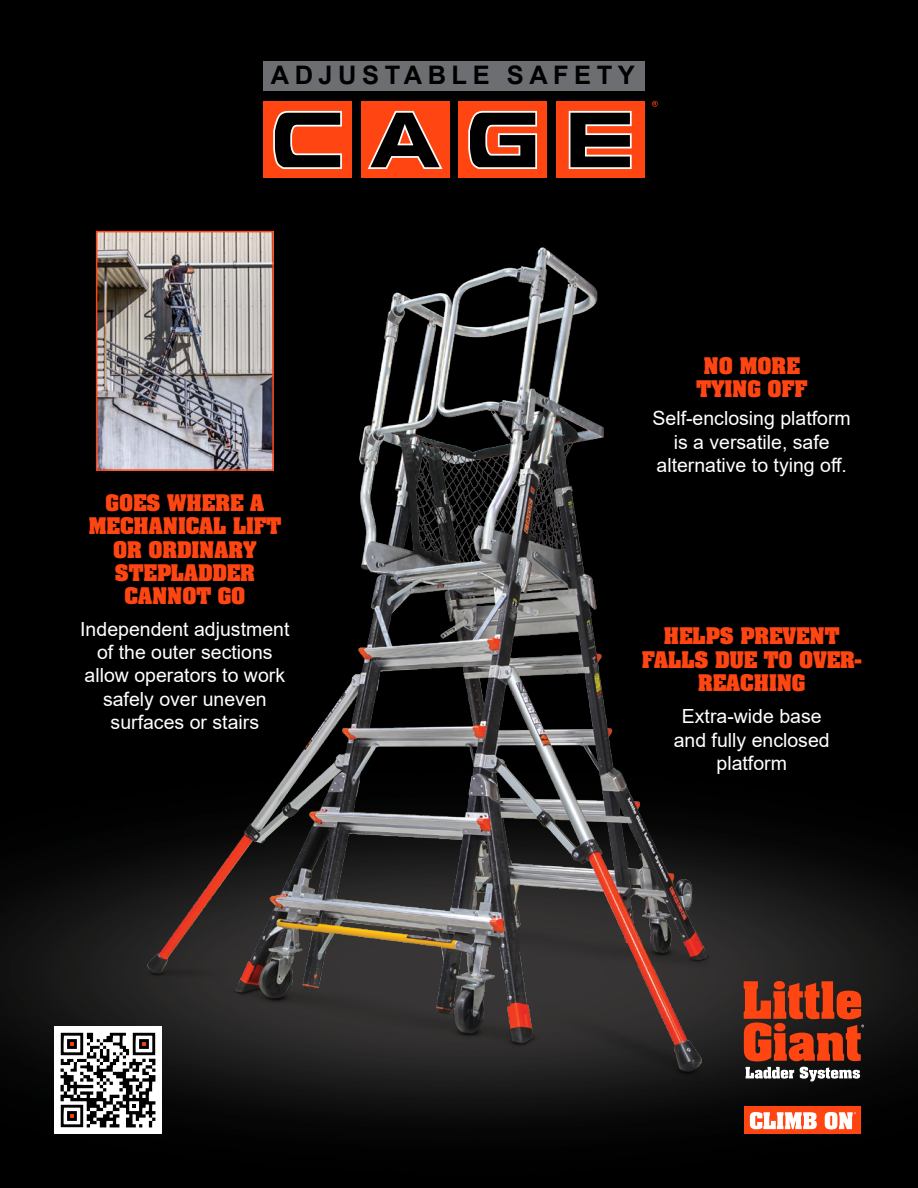
<style>
.page{position:relative;width:918px;height:1188px;background:#000}
.page>*{position:absolute;margin:0;border:0;box-sizing:border-box;transform-origin:0 0}
.t1{font:700 25.5px "Arial";letter-spacing:.215em;color:#000}
.t2{font:19.5px/23.4px "Arial";color:#fff;text-align:center}
.t3{font:700 19.5px/23.4px "Aachen";color:#ff4612;text-align:center}
</style>
<div class="page">
<img style="left:0;top:100px;width:918px;height:1034px">
<div style="left:263px;top:61px;width:382px;height:30px;background:#6d6e71"></div>
<img style="left:144px;top:248px;width:571px;height:832px">
<div style="left:556px;top:101px;width:89px;height:76px;background:#ff4612"></div>
<div style="left:458px;top:101px;width:89px;height:76px;background:#ff4612"></div>
<div style="left:361px;top:101px;width:88px;height:76px;background:#ff4612"></div>
<div style="left:263px;top:101px;width:89px;height:76px;background:#ff4612"></div>
<svg style="left:368px;top:111px;width:75px;height:58px"></svg>
<svg style="left:273px;top:111px;width:69px;height:58px"></svg>
<svg style="left:569px;top:111px;width:63px;height:58px;background:#5c3d34"></svg>
<svg style="left:468px;top:111px;width:69px;height:58px"></svg>
<svg style="left:652px;top:101px;width:6px;height:6px"></svg>
<svg style="left:54px;top:1026px;width:108px;height:108px"></svg>
<div style="left:744px;top:1107px;width:116px;height:27px;background:#ff4612"></div>
<svg style="left:746px;top:1067px;width:48px;height:12px"></svg>
<svg style="left:800px;top:1067px;width:60px;height:14px"></svg>
<svg style="left:750px;top:1112px;width:67px;height:17px"></svg>
<svg style="left:825px;top:1112px;width:31px;height:17px"></svg>
<svg style="left:744px;top:981px;width:120px;height:80px;background:#a53616"></svg>
<img style="left:99px;top:234px;width:172px;height:234px">
<div style="left:96px;top:231px;width:178px;height:240px;border:2px solid #ff4612"></div>
<h1 class="t1" style="left:271px;top:58px;width:366px">ADJUSTABLE SAFETY</h1>
<p class="t3" style="left:88px;top:490px;width:195px">GOES WHERE A<br>MECHANICAL LIFT<br>OR ORDINARY<br>STEPLADDER<br>CANNOT GO</p>
<p class="t3" style="left:696px;top:353px;width:112px">NO MORE<br>TYING OFF</p>
<p class="t2" style="left:653px;top:407px;width:200px">Self-enclosing platform is a versatile, safe alternative to tying off.</p>
<p class="t2" style="left:80px;top:617px;width:211px">Independent adjustment of the outer sections allow operators to work safely over uneven surfaces or stairs</p>
<p class="t3" style="left:642px;top:624px;width:221px">HELPS PREVENT<br>FALLS DUE TO OVER-<br>REACHING</p>
<p class="t2" style="left:674px;top:704px;width:158px">Extra-wide base and fully enclosed platform</p>
</div>
